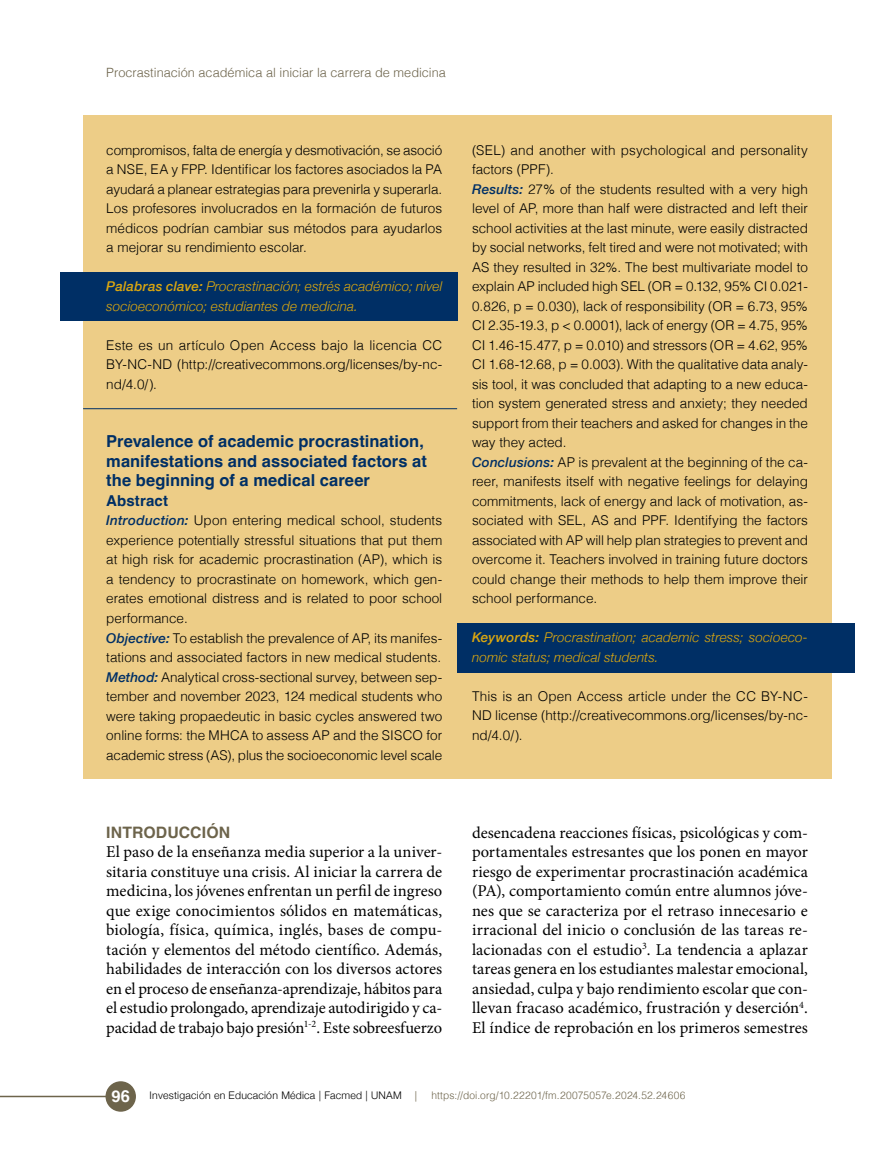
<style>
.page{position:relative;width:893px;height:1149px;background:#fff}
.page>*{position:absolute;margin:0;border:0;box-sizing:border-box;transform-origin:0 0}
.t1{font:16.5px/19.5px "Minion Pro";letter-spacing:-.01em;color:#000;text-align:justify}
.t2{font:700 16.5px/19.5px "Helvetica";color:#002f65}
.t3{font:700 15.75px "Helvetica";letter-spacing:.01em;color:#6d644b}
.t4{font:700 15px "Helvetica";letter-spacing:.01em;color:#002f65}
.t5{font:300 13.5px/19.5px "Helvetica";color:#000;text-align:justify}
.t6{font:italic 300 13.5px/19.5px "Helvetica Neue";letter-spacing:.01em;color:#dca70f}
.t7{font:300 12.75px "Helvetica";color:#6d644b}
.t8{font:300 10.5px "Helvetica";letter-spacing:.015em;color:#6d644b}
.t9{font:300 10.5px "Helvetica Neue";letter-spacing:.02em;color:#000}
.s1{font-weight:500}
.s2{font-family:"Helvetica Neue";font-weight:500;font-style:italic;color:#002f65}
.s3{font-family:"Helvetica";font-weight:700;font-size:16.5px;color:#fff}
</style>
<div class="page">
<svg style="left:106px;top:1080px;width:30px;height:31px"></svg>
<div style="left:106px;top:1081px;width:29px;height:29px;background:#6d644b;border-radius:50%"></div>
<hr style="left:0;top:1095px;width:107px;height:1px;background:#6d644b">
<div style="left:83px;top:115px;width:748px;height:663px;background:#edcd87"></div>
<div style="left:457px;top:622px;width:397px;height:50px;background:#002f65"></div>
<hr style="left:83px;top:408px;width:374px;height:1px;background:#002f65">
<div style="left:60px;top:272px;width:397px;height:49px;background:#002f65"></div>
<p class="t7" style="left:106px;top:61px;width:341px">Procrastinación académica al iniciar la carrera de medicina</p>
<p class="t5" style="left:106px;top:139px;width:337px">compromisos, falta de energía y desmotivación, se asoció a NSE, EA y FPP. Identificar los factores asociados la PA ayudará a planear estrategias para prevenirla y superarla.<br>Los profesores involucrados en la formación de futuros médicos podrían cambiar sus métodos para ayudarlos a mejorar su rendimiento escolar.</p>
<p class="t6" style="left:106px;top:276px;width:337px"><span class="s1">Palabras clave:</span> Procrastinación; estrés académico; nivel socioeconómico; estudiantes de medicina.</p>
<p class="t5" style="left:106px;top:334px;width:337px">Este es un artículo Open Access bajo la licencia CC BY-NC-ND (http://creativecommons.org/licenses/by-nc&shy;nd/4.0/).</p>
<p class="t2" style="left:106px;top:433px;width:322px">Prevalence of academic procrastination, manifestations and associated factors at the beginning of a medical career</p>
<p class="t4" style="left:106px;top:491px;width:63px">Abstract</p>
<p class="t5" style="left:106px;top:510px;width:337px;text-align:left"><span class="s2">Introduction:</span> Upon entering medical school, students experience potentially stressful situations that put them at high risk for academic procrastination (AP), which is a tendency to procrastinate on homework, which gen&shy;erates emotional distress and is related to poor school performance.<br><span class="s2">Objective:</span> To establish the prevalence of AP, its manifes&shy;tations and associated factors in new medical students.<br><span class="s2">Method:</span> Analytical cross-sectional survey, between sep&shy;tember and november 2023, 124 medical students who were taking propaedeutic in basic cycles answered two online forms: the MHCA to assess AP and the SISCO for academic stress (AS), plus the socioeconomic level scale</p>
<p class="t3" style="left:106px;top:822px;width:125px">INTRODUCCIÓN</p>
<p class="t1" style="left:106px;top:842px;width:337px">El paso de la enseñanza media superior a la univer&shy;sitaria constituye una crisis. Al iniciar la carrera de medicina, los jóvenes enfrentan un perfil de ingreso que exige conocimientos sólidos en matemáticas, biología, física, química, inglés, bases de compu&shy;tación y elementos del método científico. Además, habilidades de interacción con los diversos actores en el proceso de enseñanza-aprendizaje, hábitos para el estudio prolongado, aprendizaje autodirigido y ca&shy;pacidad de trabajo bajo presión<sup>1-2</sup>. Este sobreesfuerzo</p>
<p class="t5" style="left:472px;top:139px;width:337px;text-align:left">(SEL) and another with psychological and personality factors (PPF).<br><span class="s2">Results:</span> 27% of the students resulted with a very high level of AP, more than half were distracted and left their school activities at the last minute, were easily distracted by social networks, felt tired and were not motivated; with AS they resulted in 32%. The best multivariate model to explain AP included high SEL (OR = 0.132, 95% CI 0.021- 0.826, p = 0.030), lack of responsibility (OR = 6.73, 95% CI 2.35-19.3, p &lt; 0.0001), lack of energy (OR = 4.75, 95% CI 1.46-15.477, p = 0.010) and stressors (OR = 4.62, 95% CI 1.68-12.68, p = 0.003). With the qualitative data analy&shy;sis tool, it was concluded that adapting to a new educa&shy;tion system generated stress and anxiety; they needed support from their teachers and asked for changes in the way they acted.<br><span class="s2">Conclusions:</span> AP is prevalent at the beginning of the ca&shy;reer, manifests itself with negative feelings for delaying commitments, lack of energy and lack of motivation, as&shy;sociated with SEL, AS and PPF. Identifying the factors associated with AP will help plan strategies to prevent and overcome it. Teachers involved in training future doctors could change their methods to help them improve their school performance.</p>
<p class="t6" style="left:472px;top:626px;width:337px"><span class="s1">Keywords:</span> Procrastination; academic stress; socioeco&shy;nomic status; medical students.</p>
<p class="t5" style="left:472px;top:685px;width:337px">This is an Open Access article under the CC BY-NC-ND license (http://creativecommons.org/licenses/by-nc&shy;nd/4.0/).</p>
<p class="t1" style="left:472px;top:822px;width:337px">desencadena reacciones físicas, psicológicas y com&shy;portamentales estresantes que los ponen en mayor riesgo de experimentar procrastinación académica (PA), comportamiento común entre alumnos jóve&shy;nes que se caracteriza por el retraso innecesario e irracional del inicio o conclusión de las tareas re&shy;lacionadas con el estudio<sup>3</sup>. La tendencia a aplazar tareas genera en los estudiantes malestar emocional, ansiedad, culpa y bajo rendimiento escolar que con&shy;llevan fracaso académico, frustración y deserción<sup>4</sup>.<br>El índice de reprobación en los primeros semestres</p>
<p class="t9" style="left:112px;top:1086px;width:292px"><span class="s3">96</span> Investigación en Educación Médica | Facmed | UNAM</p>
<p class="t8" style="left:415px;top:1085px;width:4px">|</p>
<p class="t8" style="left:431px;top:1085px;width:256px">https://doi.org/10.22201/fm.20075057e.2024.52.24606</p>
</div>
